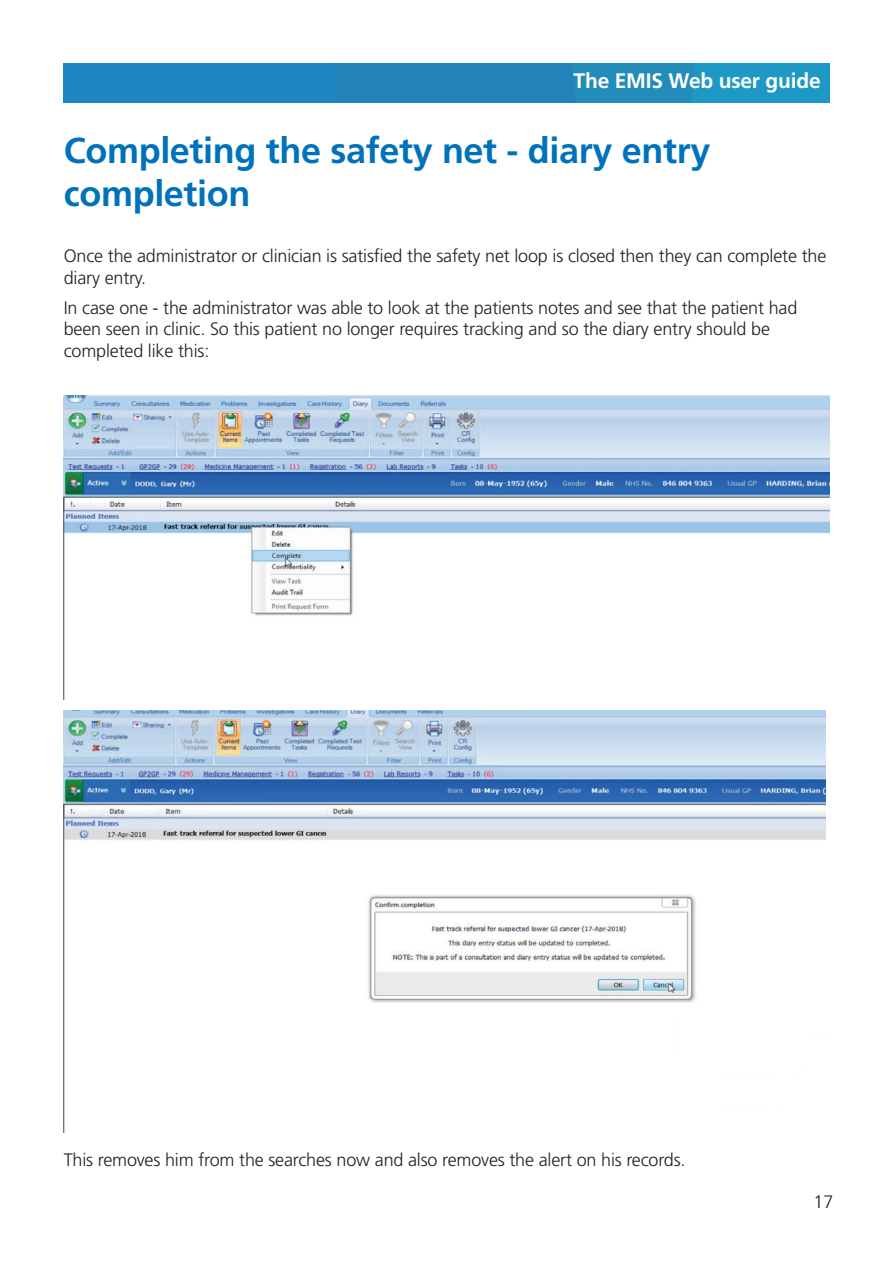
<style>
.page{position:relative;width:893px;height:1263px;background:#fff}
.page>*{position:absolute;margin:0;border:0;box-sizing:border-box;transform-origin:0 0}
.t1{font:700 36px/43.2px "Frutiger LT Std";letter-spacing:-.01em;color:#0072bc}
.t2{font:700 21px "Frutiger LT Std";letter-spacing:-.01em;color:#fff}
.t3{font:300 18px/21.6px "Frutiger LT Std";letter-spacing:-.01em;color:#231f20}
</style>
<div class="page">
<div style="left:64px;top:64px;width:765px;height:38px;background:#2286bb"></div>
<div style="left:691px;top:64px;width:138px;height:38px;background:#1e99c6"></div>
<img style="left:64px;top:710px;width:762px;height:422px">
<img style="left:64px;top:395px;width:765px;height:304px">
<p class="t2" style="left:574px;top:68px;width:249px">The EMIS Web user guide</p>
<h1 class="t1" style="left:64px;top:129px;width:648px">Completing the safety net - diary entry completion</h1>
<p class="t3" style="left:64px;top:245px;width:764px">Once the administrator or clinician is satisfied the safety net loop is closed then they can complete the diary entry.</p>
<p class="t3" style="left:64px;top:297px;width:735px">In case one - the administrator was able to look at the patients notes and see that the patient had been seen in clinic. So this patient no longer requires tracking and so the diary entry should be completed like this:</p>
<p class="t3" style="left:64px;top:1149px;width:623px">This removes him from the searches now and also removes the alert on his records.</p>
<p class="t3" style="left:813px;top:1192px;width:22px">17</p>
</div>
